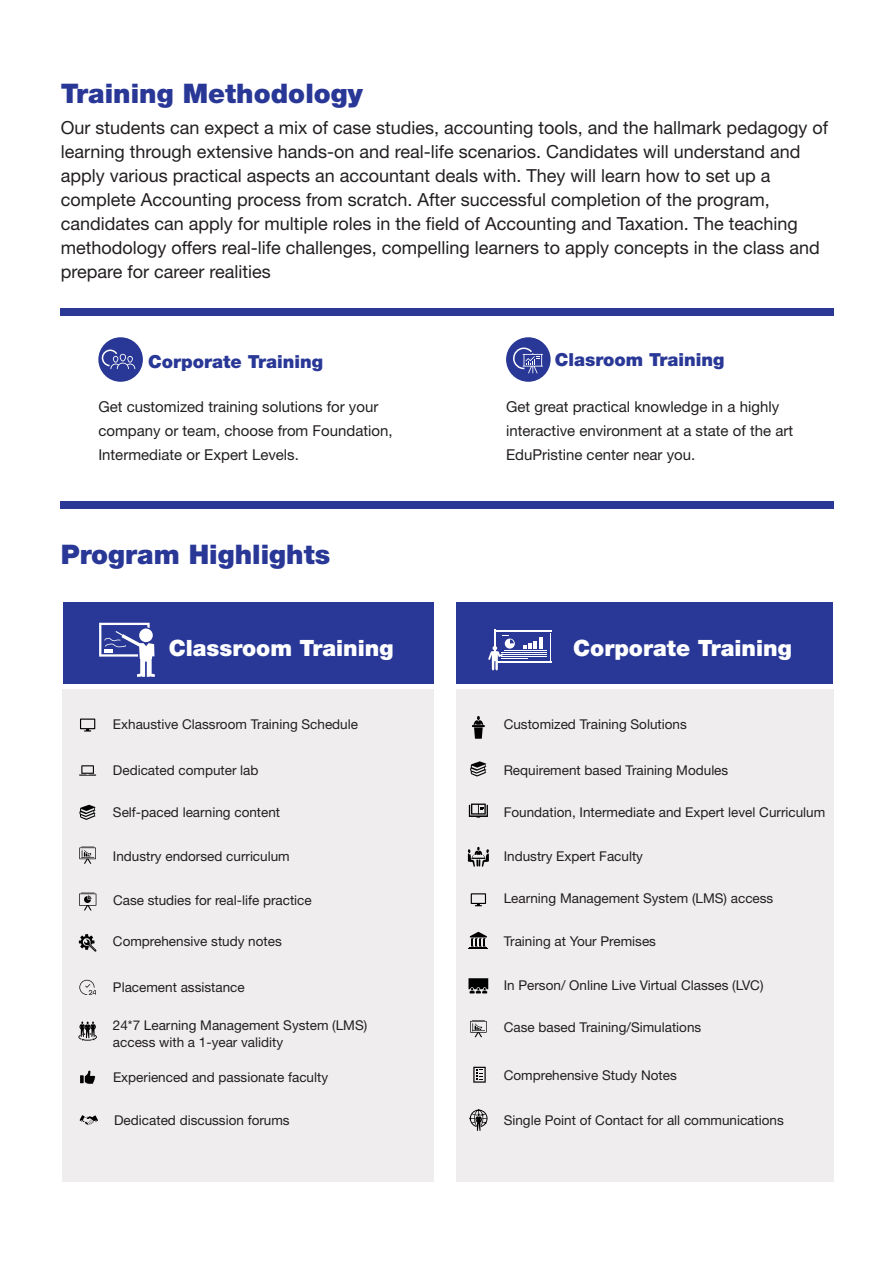
<style>
.page{position:relative;width:893px;height:1263px;background:#fff}
.page>*{position:absolute;margin:0;border:0;box-sizing:border-box;transform-origin:0 0}
.t1{font:900 27px "Helvetica Neue";color:#293896}
.t2{font:900 22.5px "Helvetica Neue";color:#fff}
.t3{font:18px/24px "Helvetica Neue";color:#231f20}
.t4{font:900 18px "Helvetica Neue";color:#293896}
.t5{font:15px/24px "Helvetica Neue";color:#231f20}
.t6{font:13.5px/16.2px "Helvetica Neue";color:#231f20}
</style>
<div class="page">
<div style="left:506px;top:337px;width:45px;height:45px;background:#293896;border-radius:50%"></div>
<svg style="left:513px;top:347px;width:30px;height:26px"></svg>
<div style="left:98px;top:337px;width:45px;height:45px;background:#293896;border-radius:50%"></div>
<svg style="left:102px;top:349px;width:33px;height:20px"></svg>
<div style="left:60px;top:308px;width:773px;height:7px;background:#2c3895"></div>
<div style="left:60px;top:502px;width:773px;height:7px;background:#2c3895"></div>
<div style="left:64px;top:603px;width:370px;height:81px;background:#293896"></div>
<div style="left:456px;top:603px;width:377px;height:81px;background:#293896"></div>
<svg style="left:99px;top:623px;width:56px;height:54px"></svg>
<div style="left:139px;top:628px;width:14px;height:14px;background:#fff;border-radius:50%"></div>
<div style="left:63px;top:689px;width:371px;height:492px;background:#efeded"></div>
<div style="left:456px;top:689px;width:378px;height:492px;background:#efeded"></div>
<svg style="left:80px;top:718px;width:15px;height:13px"></svg>
<svg style="left:471px;top:893px;width:15px;height:13px"></svg>
<svg style="left:79px;top:765px;width:17px;height:11px"></svg>
<svg style="left:79px;top:805px;width:17px;height:15px"></svg>
<svg style="left:79px;top:847px;width:17px;height:17px"></svg>
<svg style="left:79px;top:893px;width:17px;height:17px"></svg>
<svg style="left:79px;top:934px;width:18px;height:18px"></svg>
<svg style="left:79px;top:980px;width:17px;height:15px"></svg>
<svg style="left:80px;top:1070px;width:15px;height:14px"></svg>
<svg style="left:80px;top:1115px;width:18px;height:10px"></svg>
<svg style="left:472px;top:716px;width:13px;height:23px"></svg>
<svg style="left:470px;top:761px;width:17px;height:15px"></svg>
<svg style="left:469px;top:803px;width:19px;height:15px"></svg>
<svg style="left:468px;top:847px;width:21px;height:20px"></svg>
<svg style="left:469px;top:932px;width:19px;height:17px"></svg>
<svg style="left:468px;top:978px;width:20px;height:15px"></svg>
<svg style="left:470px;top:1020px;width:17px;height:17px"></svg>
<svg style="left:473px;top:1067px;width:13px;height:16px"></svg>
<svg style="left:469px;top:1109px;width:18px;height:22px"></svg>
<hr style="left:496px;top:661px;width:55px;height:2px;background:#fff">
<hr style="left:496px;top:630px;width:55px;height:2px;background:#fff">
<hr style="left:501px;top:654px;width:46px;height:1px;background:#fff">
<hr style="left:501px;top:656px;width:46px;height:1px;background:#fff">
<hr style="left:504px;top:650px;width:43px;height:1px;background:#fff">
<hr style="left:501px;top:652px;width:46px;height:1px;background:#fff">
<svg style="left:550px;top:633px;width:1px;height:28px"></svg>
<svg style="left:488px;top:630px;width:54px;height:40px"></svg>
<svg style="left:78px;top:1021px;width:19px;height:20px"></svg>
<h1 class="t1" style="left:61px;top:77px;width:304px">Training Methodology</h1>
<p class="t3" style="left:61px;top:116px;width:769px">Our students can expect a mix of case studies, accounting tools, and the hallmark pedagogy of learning through extensive hands-on and real-life scenarios. Candidates will understand and apply various practical aspects an accountant deals with. They will learn how to set up a complete Accounting process from scratch. After successful completion of the program, candidates can apply for multiple roles in the field of Accounting and Taxation. The teaching methodology offers real-life challenges, compelling learners to apply concepts in the class and prepare for career realities</p>
<h3 class="t4" style="left:148px;top:350px;width:177px">Corporate Training</h3>
<p class="t5" style="left:98px;top:395px;width:296px">Get customized training solutions for your company or team, choose from Foundation,<br>Intermediate or Expert Levels.</p>
<h1 class="t1" style="left:61px;top:538px;width:271px">Program Highlights</h1>
<h3 class="t4" style="left:555px;top:349px;width:171px">Clasroom Training</h3>
<p class="t5" style="left:506px;top:395px;width:289px">Get great practical knowledge in a highly interactive environment at a state of the art<br>EduPristine center near you.</p>
<h2 class="t2" style="left:169px;top:635px;width:227px">Classroom Training</h2>
<h2 class="t2" style="left:573px;top:635px;width:220px">Corporate Training</h2>
<p class="t6" style="left:113px;top:716px;width:247px">Exhaustive Classroom Training Schedule</p>
<p class="t6" style="left:113px;top:762px;width:147px">Dedicated computer lab</p>
<p class="t6" style="left:113px;top:804px;width:169px">Self-paced learning content</p>
<p class="t6" style="left:113px;top:848px;width:178px">Industry endorsed curriculum</p>
<p class="t6" style="left:113px;top:892px;width:200px">Case studies for real-life practice</p>
<p class="t6" style="left:113px;top:933px;width:170px">Comprehensive study notes</p>
<p class="t6" style="left:113px;top:979px;width:133px">Placement assistance</p>
<p class="t6" style="left:113px;top:1017px;width:256px">24*7 Learning Management System (LMS) access with a 1-year validity</p>
<p class="t6" style="left:113px;top:1068px;width:217px">Experienced and passionate faculty</p>
<p class="t6" style="left:114px;top:1112px;width:177px">Dedicated discussion forums</p>
<p class="t6" style="left:504px;top:716px;width:185px">Customized Training Solutions</p>
<p class="t6" style="left:504px;top:762px;width:226px">Requirement based Training Modules</p>
<p class="t6" style="left:504px;top:804px;width:323px">Foundation, Intermediate and Expert level Curriculum</p>
<p class="t6" style="left:504px;top:848px;width:141px">Industry Expert Faculty</p>
<p class="t6" style="left:504px;top:890px;width:271px">Learning Management System (LMS) access</p>
<p class="t6" style="left:504px;top:933px;width:154px">Training at Your Premises</p>
<p class="t6" style="left:504px;top:977px;width:261px">In Person/ Online Live Virtual Classes (LVC)</p>
<p class="t6" style="left:504px;top:1019px;width:199px">Case based Training/Simulations</p>
<p class="t6" style="left:504px;top:1067px;width:175px">Comprehensive Study Notes</p>
<p class="t6" style="left:504px;top:1112px;width:282px">Single Point of Contact for all communications</p>
</div>
